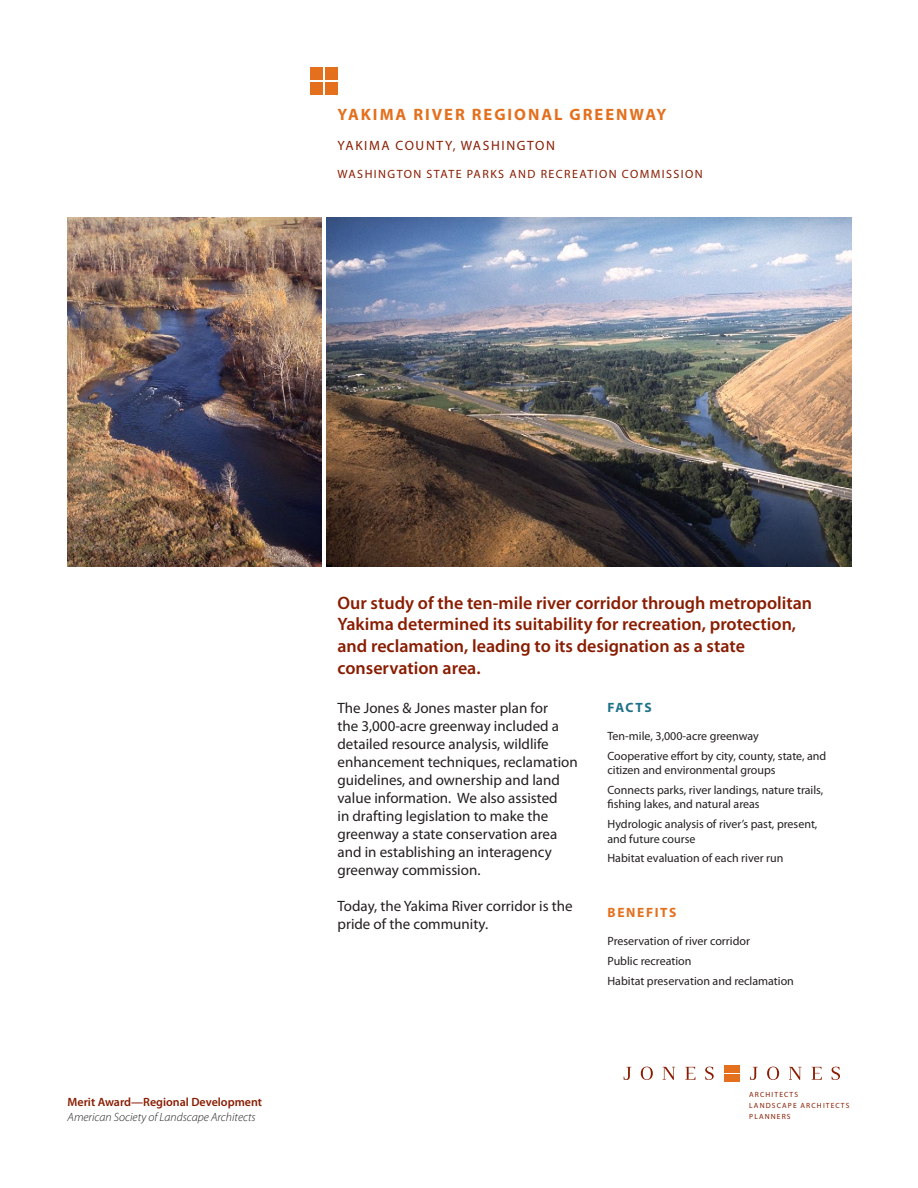
<style>
.page{position:relative;width:918px;height:1188px;background:#fff}
.page>*{position:absolute;margin:0;border:0;box-sizing:border-box;transform-origin:0 0}
.JJ_Project_1st_Line{font:600 18px/21.6px "Myriad Pro";color:#891d02}
.JJ_Project_Name{font:700 16.5px "Myriad Pro";letter-spacing:.12em;color:#e4701e}
.JJ_Project_Narrative{font:15px/18px "Myriad Pro";color:#231f20}
.JJ_Project_Place{font:13.5px "Myriad Pro";letter-spacing:.12em;color:#891d02}
.JJ_Benefits_Head{font:700 13.5px "Myriad Pro";letter-spacing:.12em;color:#e4701e}
.JJ_Facts_Head{font:700 13.5px "Myriad Pro";letter-spacing:.105em;color:#1e728a}
.JJ_Benefits_Facts_Te{font:12px/14.4px "Myriad Pro";color:#231f20}
.JJ_Project_Client{font:12px "Myriad Pro";letter-spacing:.12em;color:#891d02}
.JJ_Award_Grantor{font:italic 300 12px "Myriad Pro";color:#231f20}
.JJ_Award_Name{font:600 12px "Myriad Pro";color:#891d02}
.t1{font:7.5px/10.6px "Myriad";letter-spacing:.15em;color:#891d02}
</style>
<div class="page">
<div style="left:310px;top:68px;width:13px;height:12px;background:#e4701e"></div>
<div style="left:310px;top:82px;width:13px;height:12px;background:#e4701e"></div>
<div style="left:325px;top:68px;width:13px;height:12px;background:#e4701e"></div>
<div style="left:325px;top:82px;width:13px;height:12px;background:#e4701e"></div>
<img style="left:327px;top:218px;width:525px;height:349px">
<img style="left:68px;top:218px;width:253px;height:349px">
<svg style="left:641px;top:1067px;width:12px;height:13px"></svg>
<svg style="left:663px;top:1067px;width:12px;height:13px"></svg>
<svg style="left:624px;top:1067px;width:7px;height:13px"></svg>
<svg style="left:705px;top:1067px;width:9px;height:13px"></svg>
<svg style="left:685px;top:1067px;width:10px;height:13px"></svg>
<svg style="left:767px;top:1067px;width:12px;height:13px"></svg>
<svg style="left:789px;top:1067px;width:12px;height:13px"></svg>
<svg style="left:750px;top:1067px;width:8px;height:13px"></svg>
<svg style="left:832px;top:1067px;width:8px;height:13px"></svg>
<svg style="left:812px;top:1067px;width:10px;height:13px"></svg>
<div style="left:724px;top:1066px;width:7px;height:7px;background:#e4701e"></div>
<div style="left:724px;top:1074px;width:7px;height:8px;background:#e4701e"></div>
<div style="left:733px;top:1066px;width:7px;height:7px;background:#e4701e"></div>
<div style="left:733px;top:1074px;width:7px;height:8px;background:#e4701e"></div>
<p class="JJ_Project_Name" style="left:338px;top:104px;width:330px">YAKIMA RIVER REGIONAL GREENWAY</p>
<p class="JJ_Project_Place" style="left:338px;top:137px;width:208px">YAKIMA county, WASHINGTON</p>
<p class="JJ_Project_Client" style="left:338px;top:167px;width:357px">WASHINGTON STATE PARKS AND RECREATION COMMISSION</p>
<p class="JJ_Award_Name" style="left:68px;top:1094px;width:196px">Merit Award—Regional Development</p>
<p class="JJ_Award_Grantor" style="left:68px;top:1109px;width:190px">American Society of Landscape Architects</p>
<p class="JJ_Project_1st_Line" style="left:338px;top:592px;width:476px">Our study of the ten-mile river corridor through metropolitan Yakima determined its suitability for recreation, protection, and reclamation, leading to its designation as a state conservation area.</p>
<p class="JJ_Project_Narrative" style="left:338px;top:699px;width:242px">The Jones &amp; Jones master plan for<br>the 3,000-acre greenway included a detailed resource analysis, wildlife enhancement techniques, reclamation guidelines, and ownership and land value information. We also assisted<br>in drafting legislation to make the greenway a state conservation area and in establishing an interagency greenway commission.</p>
<p class="JJ_Project_Narrative" style="left:338px;top:897px;width:237px">Today, the Yakima River corridor is the pride of the community.</p>
<p class="JJ_Facts_Head" style="left:608px;top:699px;width:45px">FACTS</p>
<p class="JJ_Benefits_Facts_Te" style="left:608px;top:729px;width:153px">Ten-mile, 3,000-acre greenway</p>
<p class="JJ_Benefits_Facts_Te" style="left:608px;top:748px;width:220px">Cooperative effort by city, county, state, and citizen and environmental groups</p>
<p class="JJ_Benefits_Facts_Te" style="left:608px;top:783px;width:217px">Connects parks, river landings, nature trails, fishing lakes, and natural areas</p>
<p class="JJ_Benefits_Facts_Te" style="left:608px;top:817px;width:211px">Hydrologic analysis of river’s past, present, and future course</p>
<p class="JJ_Benefits_Facts_Te" style="left:608px;top:851px;width:177px">Habitat evaluation of each river run</p>
<p class="JJ_Benefits_Head" style="left:608px;top:904px;width:62px">BENEFITS</p>
<p class="JJ_Benefits_Facts_Te" style="left:608px;top:934px;width:144px">Preservation of river corridor</p>
<p class="JJ_Benefits_Facts_Te" style="left:608px;top:954px;width:85px">Public recreation</p>
<p class="JJ_Benefits_Facts_Te" style="left:608px;top:973px;width:188px">Habitat preservation and reclamation</p>
<p class="t1" style="left:749px;top:1090px;width:102px">ARCHITECTS<br>LANDSCAPE ARCHITECTS<br>PLANNERS</p>
</div>
